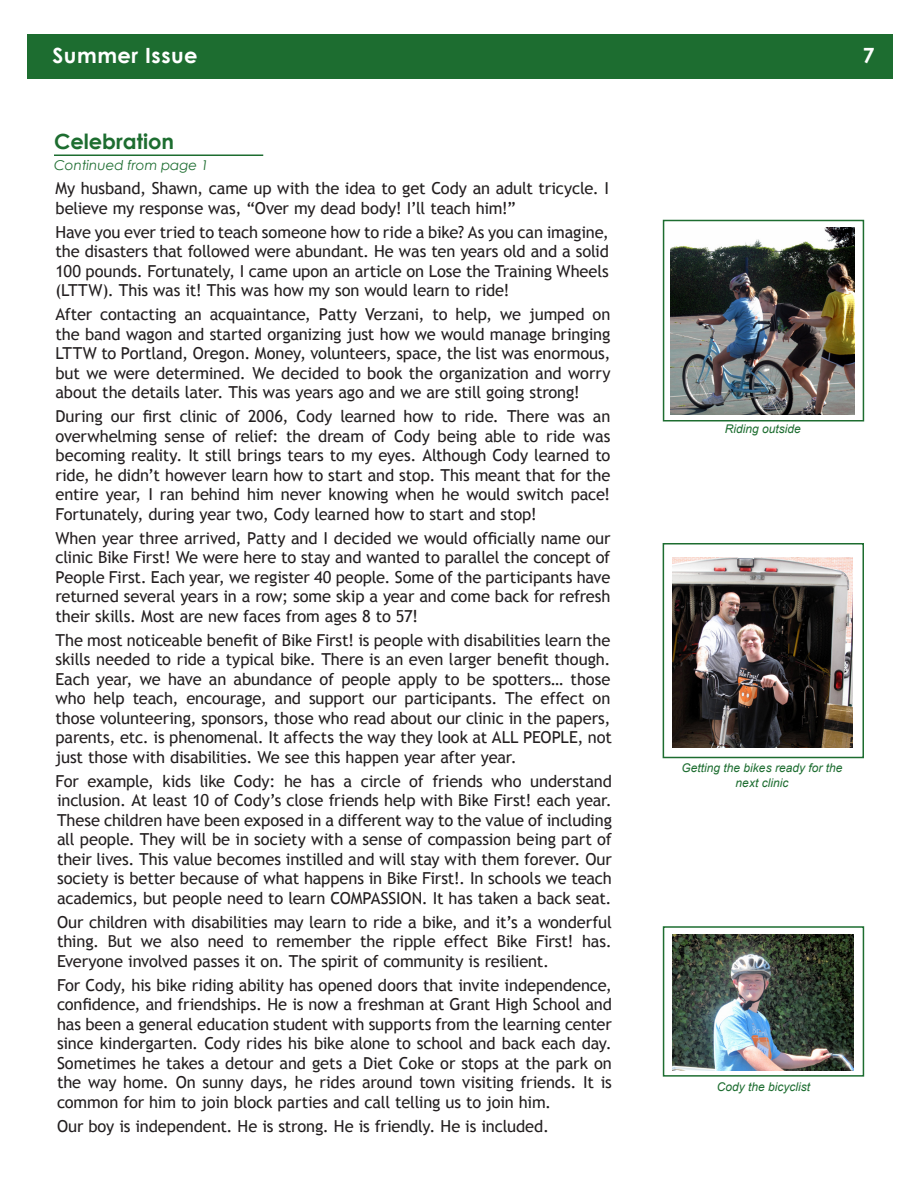
<style>
.page{position:relative;width:918px;height:1188px;background:#fff}
.page>*{position:absolute;margin:0;border:0;box-sizing:border-box;transform-origin:0 0}
.t1{font:700 21px "Century Gothic";letter-spacing:.025em;color:#fff}
.t2{font:700 21px "Century Gothic";color:#1d6d30}
.regular_column_text{font:16.5px/19.5px "Trebuchet MS";letter-spacing:-.01em;color:#231f20;text-align:justify}
.t3{font:italic 13.5px "Century Gothic";color:#1d6d30}
.t4{font:italic 12px/14.4px "Arial";color:#1d6d30;text-align:center}
</style>
<div class="page">
<div style="left:27px;top:34px;width:865px;height:45px;background:#1d6d30"></div>
<hr style="left:54px;top:154px;width:209px;height:2px;background:#1d6d30">
<div style="left:663px;top:926px;width:201px;height:151px;border:2px solid #1d6d30"></div>
<img style="left:673px;top:935px;width:181px;height:136px">
<div style="left:663px;top:220px;width:201px;height:202px;border:2px solid #1d6d30"></div>
<img style="left:670px;top:227px;width:185px;height:188px">
<div style="left:663px;top:543px;width:201px;height:215px;border:2px solid #1d6d30"></div>
<img style="left:672px;top:557px;width:181px;height:191px">
<p class="t1" style="left:52px;top:40px;width:147px">Summer Issue</p>
<p class="t1" style="left:863px;top:40px;width:13px">7</p>
<p class="t2" style="left:54px;top:126px;width:122px">Celebration</p>
<p class="t3" style="left:54px;top:156px;width:156px">Continued from page 1</p>
<p class="regular_column_text" style="left:56px;top:179px;width:555px">My husband, Shawn, came up with the idea to get Cody an adult tricycle. I believe my response was, “Over my dead body! I’ll teach him!”</p>
<p class="regular_column_text" style="left:56px;top:223px;width:555px">Have you ever tried to teach someone how to ride a bike? As you can imagine, the disasters that followed were abundant. He was ten years old and a solid 100 pounds. Fortunately, I came upon an article on Lose the Training Wheels (LTTW). This was it! This was how my son would learn to ride!</p>
<p class="regular_column_text" style="left:56px;top:305px;width:556px">After contacting an acquaintance, Patty Verzani, to help, we jumped on the band wagon and started organizing just how we would manage bringing LTTW to Portland, Oregon. Money, volunteers, space, the list was enormous, but we were determined. We decided to book the organization and worry about the details later. This was years ago and we are still going strong!</p>
<p class="regular_column_text" style="left:56px;top:407px;width:557px">During our first clinic of 2006, Cody learned how to ride. There was an overwhelming sense of relief: the dream of Cody being able to ride was becoming reality. It still brings tears to my eyes. Although Cody learned to ride, he didn’t however learn how to start and stop. This meant that for the entire year, I ran behind him never knowing when he would switch pace!<br>Fortunately, during year two, Cody learned how to start and stop!</p>
<p class="regular_column_text" style="left:56px;top:529px;width:556px">When year three arrived, Patty and I decided we would officially name our clinic Bike First! We were here to stay and wanted to parallel the concept of People First. Each year, we register 40 people. Some of the participants have returned several years in a row; some skip a year and come back for refresh their skills. Most are new faces from ages 8 to 57!</p>
<p class="regular_column_text" style="left:56px;top:631px;width:558px">The most noticeable benefit of Bike First! is people with disabilities learn the skills needed to ride a typical bike. There is an even larger benefit though.<br>Each year, we have an abundance of people apply to be spotters… those who help teach, encourage, and support our participants. The effect on those volunteering, sponsors, those who read about our clinic in the papers, parents, etc. is phenomenal. It affects the way they look at ALL PEOPLE, not just those with disabilities. We see this happen year after year.</p>
<p class="regular_column_text" style="left:56px;top:772px;width:558px">For example, kids like Cody: he has a circle of friends who understand inclusion. At least 10 of Cody’s close friends help with Bike First! each year.<br>These children have been exposed in a different way to the value of including all people. They will be in society with a sense of compassion being part of their lives. This value becomes instilled and will stay with them forever. Our society is better because of what happens in Bike First!. In schools we teach academics, but people need to learn COMPASSION. It has taken a back seat.</p>
<p class="regular_column_text" style="left:57px;top:913px;width:556px">Our children with disabilities may learn to ride a bike, and it’s a wonderful thing. But we also need to remember the ripple effect Bike First! has.<br>Everyone involved passes it on. The spirit of community is resilient.</p>
<p class="regular_column_text" style="left:57px;top:976px;width:556px">For Cody, his bike riding ability has opened doors that invite independence, confidence, and friendships. He is now a freshman at Grant High School and has been a general education student with supports from the learning center since kindergarten. Cody rides his bike alone to school and back each day.<br>Sometimes he takes a detour and gets a Diet Coke or stops at the park on the way home. On sunny days, he rides around town visiting friends. It is common for him to join block parties and call telling us to join him.</p>
<p class="regular_column_text" style="left:57px;top:1117px;width:494px">Our boy is independent. He is strong. He is friendly. He is included.</p>
<p class="t4" style="left:725px;top:422px;width:78px">Riding outside</p>
<p class="t4" style="left:682px;top:761px;width:162px">Getting the bikes ready for the next clinic</p>
<p class="t4" style="left:717px;top:1080px;width:95px">Cody the bicyclist</p>
</div>
